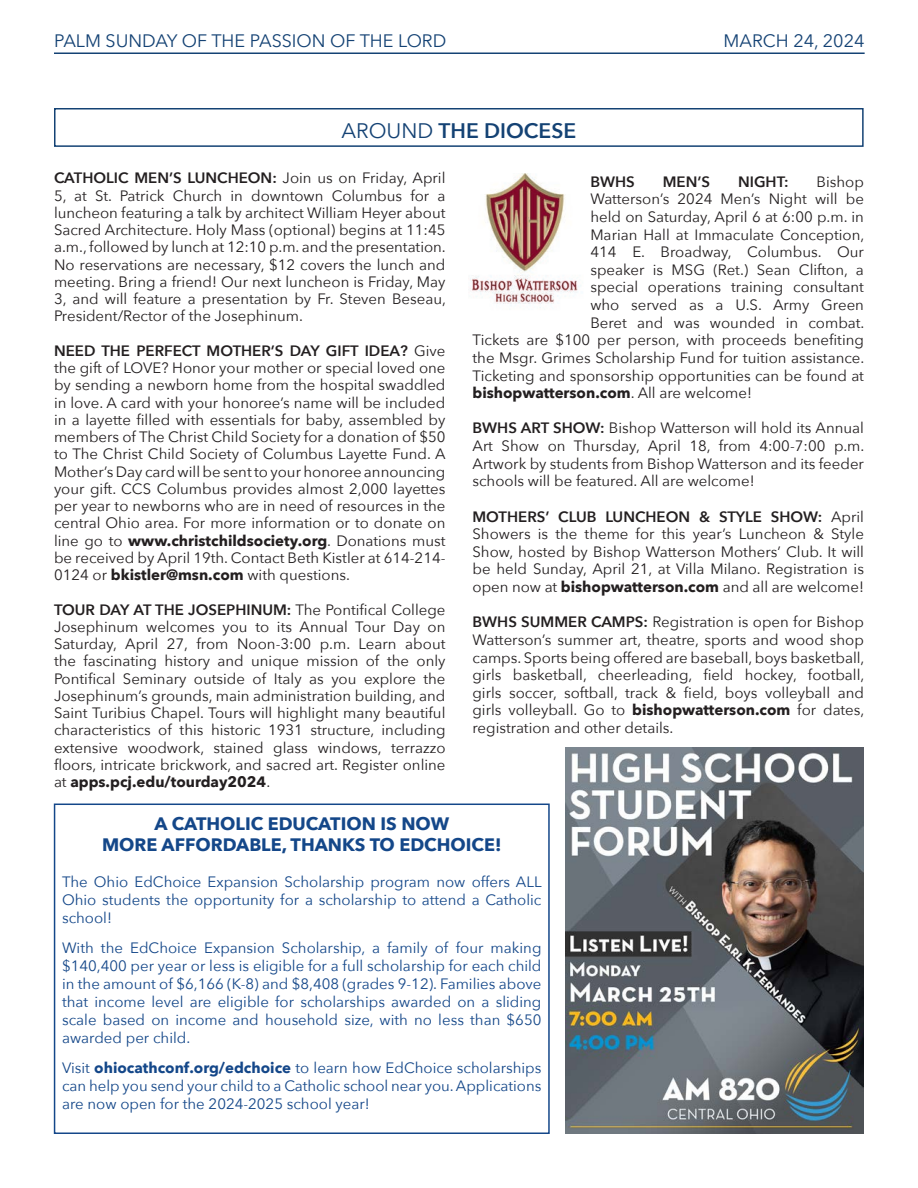
<style>
.page{position:relative;width:918px;height:1188px;background:#fff}
.page>*{position:absolute;margin:0;border:0;box-sizing:border-box;transform-origin:0 0}
.t1{font:600 21px "Avenir Next";color:#144274}
.t2{font:700 18px "Avenir Next";color:#144789}
.t3{font:18px "Avenir Next";color:#144274}
.t4{font:15px/17.2px "Avenir Next";color:#231f20;text-align:justify}
.t5{font:15px/18px "Avenir Next";color:#144789;text-align:justify}
.t6{font:700 15px "Avenir Next";color:#231f20}
.t7{font:600 15px "Avenir Next";color:#231f20}
.s1{font-weight:400}
.s2{font-weight:600}
.s3{font-weight:700}
</style>
<div class="page">
<hr style="left:54px;top:52px;width:811px;height:2px;background:#144274">
<div style="left:54px;top:108px;width:810px;height:39px;border:2px solid #144274"></div>
<div style="left:54px;top:804px;width:496px;height:330px;border:2px solid #144789"></div>
<img style="left:470px;top:173px;width:111px;height:135px">
<img style="left:565px;top:747px;width:299px;height:387px">
<p class="t3" style="left:54px;top:25px;width:394px">PALM SUNDAY OF THE PASSION OF THE LORD</p>
<p class="t3" style="left:724px;top:25px;width:142px">MARCH 24, 2024</p>
<p class="t1" style="left:341px;top:113px;width:236px"><span class="s1">AROUND</span> THE DIOCESE</p>
<p class="t4" style="left:54px;top:169px;width:393px"><span class="s2">CATHOLIC MEN’S LUNCHEON:</span> Join us on Friday, April 5, at St. Patrick Church in downtown Columbus for a luncheon featuring a talk by architect William Heyer about Sacred Architecture. Holy Mass (optional) begins at 11:45 a.m., followed by lunch at 12:10 p.m. and the presentation.<br>No reservations are necessary, $12 covers the lunch and meeting. Bring a friend! Our next luncheon is Friday, May 3, and will feature a presentation by Fr. Steven Beseau, President/Rector of the Josephinum.</p>
<p class="t4" style="left:54px;top:341px;width:393px"><span class="s2">NEED THE PERFECT MOTHER’S DAY GIFT IDEA?</span> Give the gift of LOVE? Honor your mother or special loved one by sending a newborn home from the hospital swaddled in love. A card with your honoree’s name will be included in a layette filled with essentials for baby, assembled by members of The Christ Child Society for a donation of $50 to The Christ Child Society of Columbus Layette Fund. A Mother’s Day card will be sent to your honoree announcing your gift. CCS Columbus provides almost 2,000 layettes per year to newborns who are in need of resources in the central Ohio area. For more information or to donate on line go to <span class="s3">www.christchildsociety.org</span>. Donations must be received by April 19th. Contact Beth Kistler at 614-214- 0124 or <span class="s3">bkistler@msn.com</span> with questions.</p>
<p class="t4" style="left:54px;top:600px;width:393px"><span class="s2">TOUR DAY AT THE JOSEPHINUM:</span> The Pontifical College Josephinum welcomes you to its Annual Tour Day on Saturday, April 27, from Noon-3:00 p.m. Learn about the fascinating history and unique mission of the only Pontifical Seminary outside of Italy as you explore the Josephinum’s grounds, main administration building, and Saint Turibius Chapel. Tours will highlight many beautiful characteristics of this historic 1931 structure, including extensive woodwork, stained glass windows, terrazzo floors, intricate brickwork, and sacred art. Register online at <span class="s3">apps.pcj.edu/tourday2024</span>.</p>
<p class="t7" style="left:590px;top:169px;width:46px">BWHS</p>
<p class="t7" style="left:663px;top:169px;width:49px">MEN’S</p>
<p class="t7" style="left:738px;top:169px;width:52px">NIGHT:</p>
<p class="t4" style="left:817px;top:172px;width:49px">Bishop</p>
<p class="t4" style="left:590px;top:190px;width:275px">Watterson’s 2024 Men’s Night will be</p>
<p class="t4" style="left:590px;top:207px;width:275px">held on Saturday, April 6 at 6:00 p.m. in</p>
<p class="t4" style="left:590px;top:225px;width:276px">Marian Hall at Immaculate Conception,</p>
<p class="t4" style="left:590px;top:243px;width:275px">414 E. Broadway, Columbus. Our</p>
<p class="t4" style="left:590px;top:260px;width:275px">speaker is MSG (Ret.) Sean Clifton, a</p>
<p class="t4" style="left:590px;top:278px;width:275px">special operations training consultant</p>
<p class="t4" style="left:590px;top:296px;width:275px">who served as a U.S. Army Green</p>
<p class="t4" style="left:590px;top:313px;width:276px">Beret and was wounded in combat.</p>
<p class="t4" style="left:473px;top:331px;width:393px">Tickets are $100 per person, with proceeds benefiting</p>
<p class="t4" style="left:473px;top:348px;width:393px">the Msgr. Grimes Scholarship Fund for tuition assistance.</p>
<p class="t4" style="left:473px;top:366px;width:393px">Ticketing and sponsorship opportunities can be found at</p>
<p class="t6" style="left:473px;top:380px;width:281px">bishopwatterson.com<span class="s1">. All are welcome!</span></p>
<p class="t4" style="left:473px;top:419px;width:393px;line-height:17.7px"><span class="s2">BWHS ART SHOW:</span> Bishop Watterson will hold its Annual Art Show on Thursday, April 18, from 4:00-7:00 p.m.<br>Artwork by students from Bishop Watterson and its feeder schools will be featured. All are welcome!</p>
<p class="t4" style="left:473px;top:507px;width:393px"><span class="s2">MOTHERS’ CLUB LUNCHEON &amp; STYLE SHOW:</span> April Showers is the theme for this year’s Luncheon &amp; Style Show, hosted by Bishop Watterson Mothers’ Club. It will be held Sunday, April 21, at Villa Milano. Registration is open now at <span class="s3">bishopwatterson.com</span> and all are welcome!</p>
<p class="t4" style="left:473px;top:613px;width:393px"><span class="s2">BWHS SUMMER CAMPS:</span> Registration is open for Bishop Watterson’s summer art, theatre, sports and wood shop camps. Sports being offered are baseball, boys basketball, girls basketball, cheerleading, field hockey, football, girls soccer, softball, track &amp; field, boys volleyball and girls volleyball. Go to <span class="s3">bishopwatterson.com</span> for dates, registration and other details.</p>
<p class="t2" style="left:154px;top:808px;width:296px">A CATHOLIC EDUCATION IS NOW</p>
<p class="t2" style="left:102px;top:829px;width:401px">MORE AFFORDABLE, THANKS TO EDCHOICE!</p>
<p class="t5" style="left:62px;top:873px;width:481px">The Ohio EdChoice Expansion Scholarship program now offers ALL Ohio students the opportunity for a scholarship to attend a Catholic school!</p>
<p class="t5" style="left:62px;top:939px;width:481px">With the EdChoice Expansion Scholarship, a family of four making $140,400 per year or less is eligible for a full scholarship for each child in the amount of $6,166 (K-8) and $8,408 (grades 9-12). Families above that income level are eligible for scholarships awarded on a sliding scale based on income and household size, with no less than $650 awarded per child.</p>
<p class="t5" style="left:62px;top:1059px;width:481px">Visit <span class="s3">ohiocathconf.org/edchoice</span> to learn how EdChoice scholarships can help you send your child to a Catholic school near you. Applications are now open for the 2024-2025 school year!</p>
</div>
